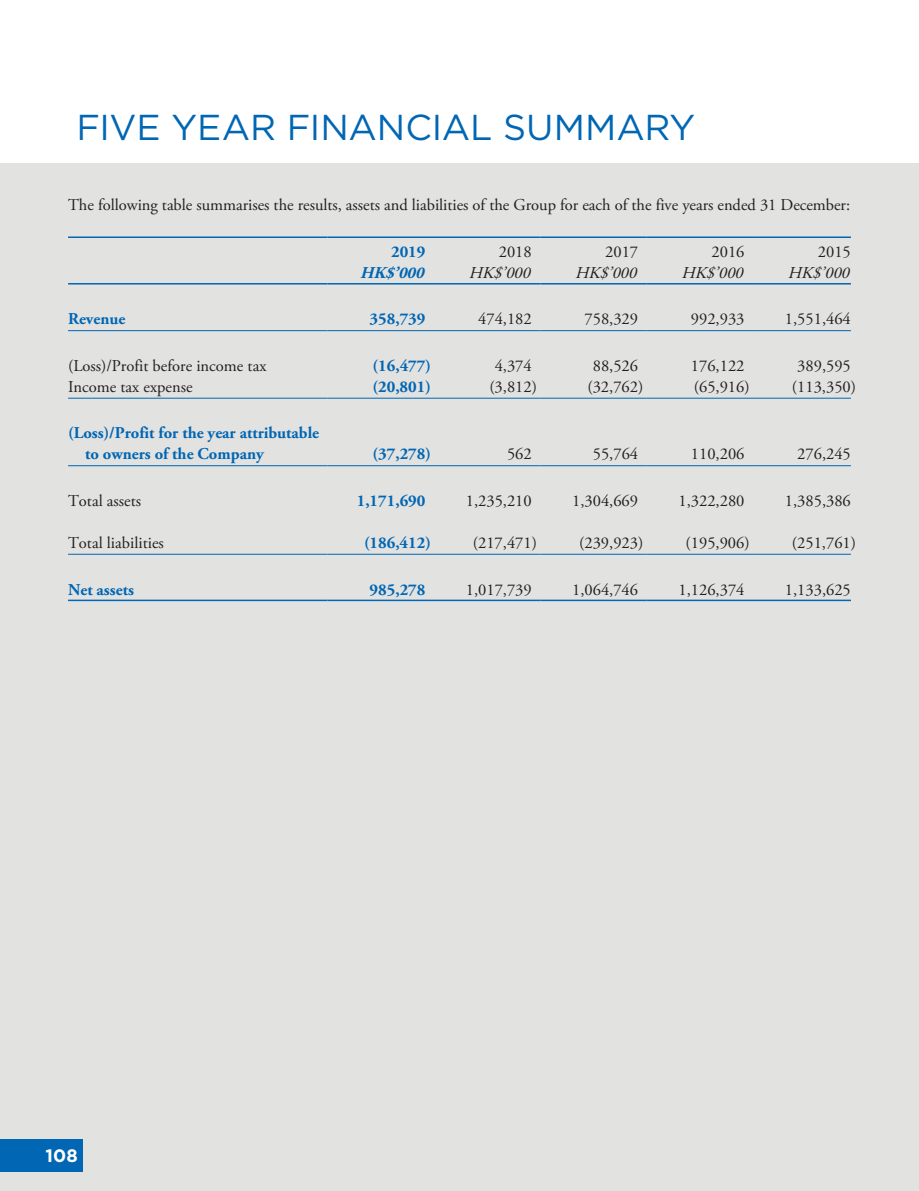
<style>
.page{position:relative;width:919px;height:1191px;background:#fff}
.page>*{position:absolute;margin:0;border:0;box-sizing:border-box;transform-origin:0 0}
.t1{font:36px "Gotham HTF";letter-spacing:-.005em;color:#0166b3}
.t2{font:700 18px "Gotham HTF";color:#fff}
.t3{font:16.5px "Adobe Garamond Pro";color:#231f20}
.t4{font:700 16.5px/21px "Adobe Garamond Pro";color:#0166b3}
.t5{font:italic 16.5px "Adobe Garamond Pro";color:#231f20}
.t6{font:italic 700 16.5px "Adobe Garamond Pro";color:#0166b3}
</style>
<div class="page">
<div style="left:0;top:163px;width:918px;height:1028px;background:#e2e2e1"></div>
<div style="left:0;top:1139px;width:83px;height:32px;background:#0166b3"></div>
<hr style="left:68px;top:236px;width:259px;height:2px;background:#0166b3">
<hr style="left:327px;top:236px;width:107px;height:2px;background:#0166b3">
<hr style="left:434px;top:236px;width:106px;height:2px;background:#0166b3">
<hr style="left:540px;top:236px;width:106px;height:2px;background:#0166b3">
<hr style="left:646px;top:236px;width:107px;height:2px;background:#0166b3">
<hr style="left:753px;top:236px;width:97px;height:2px;background:#0166b3">
<hr style="left:68px;top:283px;width:259px;height:1px;background:#0166b3">
<hr style="left:327px;top:283px;width:107px;height:1px;background:#0166b3">
<hr style="left:434px;top:283px;width:106px;height:1px;background:#0166b3">
<hr style="left:540px;top:283px;width:106px;height:1px;background:#0166b3">
<hr style="left:646px;top:283px;width:107px;height:1px;background:#0166b3">
<hr style="left:753px;top:283px;width:97px;height:1px;background:#0166b3">
<hr style="left:68px;top:330px;width:259px;height:1px;background:#0166b3">
<hr style="left:327px;top:330px;width:107px;height:1px;background:#0166b3">
<hr style="left:434px;top:330px;width:106px;height:1px;background:#0166b3">
<hr style="left:540px;top:330px;width:106px;height:1px;background:#0166b3">
<hr style="left:646px;top:330px;width:107px;height:1px;background:#0166b3">
<hr style="left:753px;top:330px;width:97px;height:1px;background:#0166b3">
<hr style="left:68px;top:398px;width:259px;height:1px;background:#0166b3">
<hr style="left:327px;top:398px;width:107px;height:1px;background:#0166b3">
<hr style="left:434px;top:398px;width:106px;height:1px;background:#0166b3">
<hr style="left:540px;top:398px;width:106px;height:1px;background:#0166b3">
<hr style="left:646px;top:398px;width:107px;height:1px;background:#0166b3">
<hr style="left:753px;top:398px;width:97px;height:1px;background:#0166b3">
<hr style="left:68px;top:465px;width:259px;height:1px;background:#0166b3">
<hr style="left:327px;top:465px;width:107px;height:1px;background:#0166b3">
<hr style="left:434px;top:465px;width:106px;height:1px;background:#0166b3">
<hr style="left:540px;top:465px;width:106px;height:1px;background:#0166b3">
<hr style="left:646px;top:465px;width:107px;height:1px;background:#0166b3">
<hr style="left:753px;top:465px;width:97px;height:1px;background:#0166b3">
<hr style="left:68px;top:554px;width:259px;height:1px;background:#0166b3">
<hr style="left:327px;top:554px;width:107px;height:1px;background:#0166b3">
<hr style="left:434px;top:554px;width:106px;height:1px;background:#0166b3">
<hr style="left:540px;top:554px;width:106px;height:1px;background:#0166b3">
<hr style="left:646px;top:554px;width:107px;height:1px;background:#0166b3">
<hr style="left:753px;top:554px;width:97px;height:1px;background:#0166b3">
<hr style="left:68px;top:599px;width:259px;height:2px;background:#0166b3">
<hr style="left:327px;top:599px;width:107px;height:2px;background:#0166b3">
<hr style="left:434px;top:599px;width:106px;height:2px;background:#0166b3">
<hr style="left:540px;top:599px;width:106px;height:2px;background:#0166b3">
<hr style="left:646px;top:599px;width:107px;height:2px;background:#0166b3">
<hr style="left:753px;top:599px;width:97px;height:2px;background:#0166b3">
<h1 class="t1" style="left:77px;top:107px;width:620px">FIVE YEAR FINANCIAL SUMMARY</h1>
<p class="t3" style="left:68px;top:195px;width:783px">The following table summarises the results, assets and liabilities of the Group for each of the five years ended 31 December:</p>
<p class="t4" style="left:391px;top:241px;width:36px">2019</p>
<p class="t3" style="left:498px;top:242px;width:34px">2018</p>
<p class="t3" style="left:605px;top:242px;width:34px">2017</p>
<p class="t3" style="left:711px;top:242px;width:34px">2016</p>
<p class="t3" style="left:817px;top:242px;width:34px">2015</p>
<p class="t6" style="left:360px;top:263px;width:70px">HK$’000</p>
<p class="t5" style="left:468px;top:263px;width:68px">HK$’000</p>
<p class="t5" style="left:575px;top:263px;width:68px">HK$’000</p>
<p class="t5" style="left:681px;top:263px;width:68px">HK$’000</p>
<p class="t5" style="left:787px;top:263px;width:68px">HK$’000</p>
<p class="t4" style="left:68px;top:309px;width:59px">Revenue</p>
<p class="t4" style="left:369px;top:309px;width:57px">358,739</p>
<p class="t3" style="left:478px;top:309px;width:55px">474,182</p>
<p class="t3" style="left:584px;top:309px;width:55px">758,329</p>
<p class="t3" style="left:690px;top:309px;width:55px">992,933</p>
<p class="t3" style="left:784px;top:309px;width:67px">1,551,464</p>
<p class="t3" style="left:68px;top:356px;width:200px">(Loss)/Profit before income tax</p>
<p class="t4" style="left:372px;top:355px;width:60px">(16,477)</p>
<p class="t3" style="left:494px;top:356px;width:39px">4,374</p>
<p class="t3" style="left:592px;top:356px;width:47px">88,526</p>
<p class="t3" style="left:690px;top:356px;width:55px">176,122</p>
<p class="t3" style="left:797px;top:356px;width:55px">389,595</p>
<p class="t3" style="left:68px;top:377px;width:126px">Income tax expense</p>
<p class="t4" style="left:372px;top:376px;width:60px">(20,801)</p>
<p class="t3" style="left:489px;top:377px;width:49px">(3,812)</p>
<p class="t3" style="left:587px;top:377px;width:57px">(32,762)</p>
<p class="t3" style="left:693px;top:377px;width:57px">(65,916)</p>
<p class="t3" style="left:791px;top:377px;width:66px">(113,350)</p>
<p class="t4" style="left:85px;top:423px;width:236px;text-indent:-17px">(Loss)/Profit for the year attributable to owners of the Company</p>
<p class="t4" style="left:372px;top:444px;width:60px">(37,278)</p>
<p class="t3" style="left:507px;top:444px;width:26px">562</p>
<p class="t3" style="left:592px;top:444px;width:47px">55,764</p>
<p class="t3" style="left:690px;top:444px;width:55px">110,206</p>
<p class="t3" style="left:797px;top:444px;width:55px">276,245</p>
<p class="t3" style="left:68px;top:491px;width:75px">Total assets</p>
<p class="t4" style="left:357px;top:490px;width:70px">1,171,690</p>
<p class="t3" style="left:465px;top:491px;width:67px">1,235,210</p>
<p class="t3" style="left:572px;top:491px;width:67px">1,304,669</p>
<p class="t3" style="left:678px;top:491px;width:67px">1,322,280</p>
<p class="t3" style="left:784px;top:491px;width:67px">1,385,386</p>
<p class="t3" style="left:68px;top:533px;width:97px">Total liabilities</p>
<p class="t4" style="left:364px;top:532px;width:68px">(186,412)</p>
<p class="t3" style="left:473px;top:533px;width:66px">(217,471)</p>
<p class="t3" style="left:579px;top:533px;width:66px">(239,923)</p>
<p class="t3" style="left:685px;top:533px;width:66px">(195,906)</p>
<p class="t3" style="left:791px;top:533px;width:66px">(251,761)</p>
<p class="t4" style="left:68px;top:579px;width:67px">Net assets</p>
<p class="t4" style="left:369px;top:579px;width:57px">985,278</p>
<p class="t3" style="left:465px;top:579px;width:67px">1,017,739</p>
<p class="t3" style="left:572px;top:579px;width:67px">1,064,746</p>
<p class="t3" style="left:678px;top:579px;width:67px">1,126,374</p>
<p class="t3" style="left:784px;top:579px;width:67px">1,133,625</p>
<p class="t2" style="left:45px;top:1145px;width:34px">108</p>
</div>
